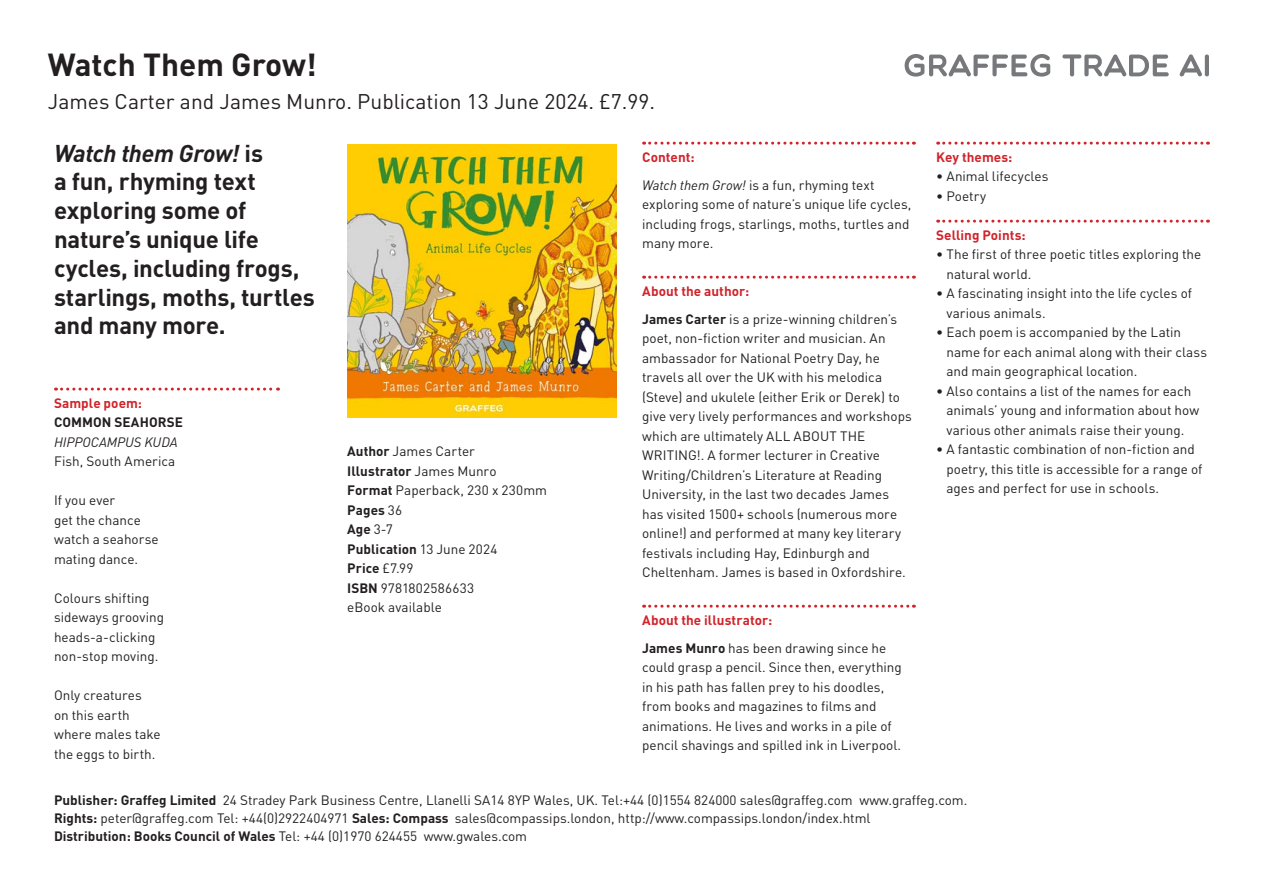
<style>
.page{position:relative;width:1263px;height:893px;background:#fff}
.page>*{position:absolute;margin:0;border:0;box-sizing:border-box;transform-origin:0 0}
.t1{font:700 31.5px "DIN Pro";color:#231f20}
.t2{font:700 24px/28.8px "DIN Pro";letter-spacing:-.01em;color:#231f20}
.t3{font:21px "DIN Pro";color:#231f20}
.t4{font:13.5px/19.5px "DIN Pro";color:#231f20}
.t5{font:700 13.5px "DIN Pro";letter-spacing:.005em;color:#231f20}
.t6{font:700 13.5px "DIN Pro";letter-spacing:.005em;color:#d1232a}
.t7{font:italic 13.5px "DIN Pro";letter-spacing:-.005em;color:#231f20}
.s1{font-style:italic}
.s2{font-weight:700}
.s3{font-weight:400}
</style>
<div class="page">
<svg style="left:905px;top:54px;width:304px;height:23px"></svg>
<svg style="left:644px;top:142px;width:270px;height:3px"></svg>
<svg style="left:644px;top:276px;width:270px;height:3px"></svg>
<svg style="left:644px;top:605px;width:270px;height:3px"></svg>
<svg style="left:938px;top:142px;width:270px;height:3px"></svg>
<svg style="left:938px;top:220px;width:270px;height:3px"></svg>
<img style="left:347px;top:145px;width:269px;height:273px">
<svg style="left:56px;top:388px;width:223px;height:3px"></svg>
<p class="t1" style="left:48px;top:39px;width:271px">Watch Them Grow!</p>
<p class="t3" style="left:48px;top:85px;width:609px">James Carter and James Munro. Publication 13 June 2024. £7.99.</p>
<p class="t2" style="left:54px;top:136px;width:262px"><span class="s1">Watch them Grow!</span> is<br>a fun, rhyming text exploring some of nature’s unique life cycles, including frogs, starlings, moths, turtles and many more.</p>
<p class="t6" style="left:54px;top:391px;width:90px">Sample poem:</p>
<p class="t5" style="left:54px;top:411px;width:130px">COMMON SEAHORSE</p>
<p class="t7" style="left:54px;top:431px;width:125px">HIPPOCAMPUS KUDA</p>
<p class="t4" style="left:54px;top:450px;width:123px">Fish, South America</p>
<p class="t4" style="left:54px;top:489px;width:63px">If you ever</p>
<p class="t4" style="left:54px;top:509px;width:88px">get the chance</p>
<p class="t4" style="left:54px;top:528px;width:106px">watch a seahorse</p>
<p class="t4" style="left:54px;top:548px;width:86px">mating dance.</p>
<p class="t4" style="left:54px;top:587px;width:97px">Colours shifting</p>
<p class="t4" style="left:54px;top:606px;width:112px">sideways grooving</p>
<p class="t4" style="left:54px;top:626px;width:103px">heads-a-clicking</p>
<p class="t4" style="left:54px;top:645px;width:106px">non-stop moving.</p>
<p class="t4" style="left:54px;top:684px;width:89px">Only creatures</p>
<p class="t4" style="left:54px;top:704px;width:77px">on this earth</p>
<p class="t4" style="left:54px;top:723px;width:108px">where males take</p>
<p class="t4" style="left:54px;top:743px;width:103px">the eggs to birth.</p>
<p class="t4" style="left:347px;top:440px;width:129px"><span class="s2">Author</span> James Carter</p>
<p class="t5" style="left:347px;top:459px;width:151px">Illustrator <span class="s3">James Munro</span></p>
<p class="t4" style="left:347px;top:479px;width:201px"><span class="s2">Format</span> Paperback, 230 x 230mm</p>
<p class="t5" style="left:347px;top:498px;width:56px">Pages <span class="s3">36</span></p>
<p class="t5" style="left:347px;top:518px;width:47px">Age <span class="s3">3-7</span></p>
<p class="t5" style="left:347px;top:537px;width:152px">Publication <span class="s3">13 June 2024</span></p>
<p class="t5" style="left:347px;top:557px;width:68px">Price <span class="s3">£7.99</span></p>
<p class="t4" style="left:347px;top:577px;width:129px"><span class="s2">ISBN</span> 9781802586633</p>
<p class="t4" style="left:347px;top:596px;width:96px">eBook available</p>
<p class="t6" style="left:642px;top:145px;width:54px">Content:</p>
<p class="t4" style="left:642px;top:174px;width:271px"><span class="s1">Watch them Grow!</span> is a fun, rhyming text exploring some of nature’s unique life cycles, including frogs, starlings, moths, turtles and many more.</p>
<p class="t6" style="left:642px;top:279px;width:109px">About the author:</p>
<p class="t4" style="left:642px;top:308px;width:271px"><span class="s2">James Carter</span> is a prize-winning children’s poet, non-fiction writer and musician. An ambassador for National Poetry Day, he travels all over the UK with his melodica (Steve) and ukulele (either Erik or Derek) to give very lively performances and workshops which are ultimately ALL ABOUT THE WRITING!. A former lecturer in Creative Writing/Children’s Literature at Reading University, in the last two decades James has visited 1500+ schools (numerous more online!) and performed at many key literary festivals including Hay, Edinburgh and Cheltenham. James is based in Oxfordshire.</p>
<p class="t6" style="left:642px;top:608px;width:132px">About the illustrator:</p>
<p class="t4" style="left:642px;top:637px;width:261px"><span class="s2">James Munro</span> has been drawing since he could grasp a pencil. Since then, everything in his path has fallen prey to his doodles, from books and magazines to films and animations. He lives and works in a pile of pencil shavings and spilled ink in Liverpool.</p>
<p class="t6" style="left:936px;top:145px;width:78px">Key themes:</p>
<p class="t4" style="left:936px;top:165px;width:114px">• Animal lifecycles</p>
<p class="t4" style="left:936px;top:185px;width:51px">• Poetry</p>
<p class="t6" style="left:936px;top:223px;width:91px">Selling Points:</p>
<p class="t4" style="left:946px;top:243px;width:256px;text-indent:-10px">• The first of three poetic titles exploring the natural world.</p>
<p class="t4" style="left:946px;top:282px;width:247px;text-indent:-10px">• A fascinating insight into the life cycles of various animals.</p>
<p class="t4" style="left:946px;top:321px;width:262px;text-indent:-10px">• Each poem is accompanied by the Latin name for each animal along with their class and main geographical location.</p>
<p class="t4" style="left:946px;top:380px;width:254px;text-indent:-10px">• Also contains a list of the names for each animals’ young and information about how various other animals raise their young.</p>
<p class="t4" style="left:946px;top:438px;width:257px;text-indent:-10px">• A fantastic combination of non-fiction and poetry, this title is accessible for a range of ages and perfect for use in schools.</p>
<p class="t4" style="left:54px;top:790px;width:915px;line-height:18px"><span class="s2">Publisher: Graffeg Limited</span> 24 Stradey Park Business Centre, Llanelli SA14 8YP Wales, UK. Tel:+44 (0)1554 824000 sales@graffeg.com www.graffeg.com.<br><span class="s2">Rights:</span> peter@graffeg.com Tel: +44(0)2922404971 <span class="s2">Sales: Compass</span> sales@compassips.london, http://www.compassips.london/index.html<br><span class="s2">Distribution: Books Council of Wales</span> Tel: +44 (0)1970 624455 www.gwales.com</p>
</div>
